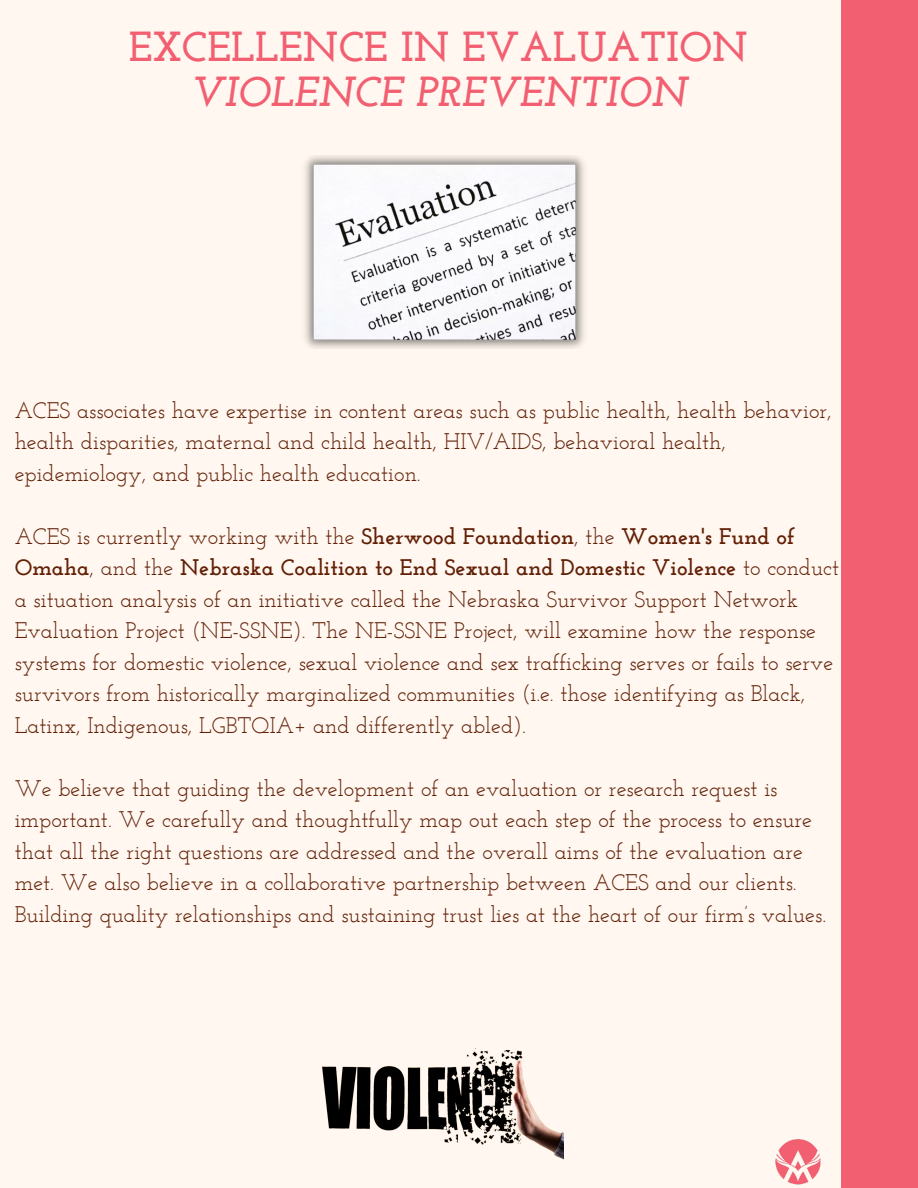
<style>
.page{position:relative;width:918px;height:1188px;background:#fff7f0}
.page>*{position:absolute;margin:0;border:0;box-sizing:border-box;transform-origin:0 0}
.t1{font:700 41.85px "Josefin Slab";color:#f25f71}
.t2{font:italic 700 41.85px "Josefin Slab";color:#f25f71}
.t3{font:22.5px/31.5px "Josefin Slab";color:#622006}
.s1{font-weight:700}
</style>
<div class="page">
<div style="left:841px;top:0;width:77px;height:1188px;background:#f25f71"></div>
<img style="left:304px;top:156px;width:281px;height:192px">
<img style="left:322px;top:1048px;width:242px;height:112px">
<img style="left:775px;top:1139px;width:46px;height:46px">
<h1 class="t1" style="left:129px;top:30px;width:621px">EXCELLENCE IN EVALUATION</h1>
<h1 class="t2" style="left:190px;top:75px;width:498px">VIOLENCE PREVENTION</h1>
<p class="t3" style="left:15px;top:397px;width:819px">ACES associates have expertise in content areas such as public health, health behavior, health disparities, maternal and child health, HIV/AIDS, behavioral health, epidemiology, and public health education.</p>
<p class="t3" style="left:15px;top:523px;width:826px">ACES is currently working with the <span class="s1">Sherwood Foundation</span>, the <span class="s1">Women's Fund of Omaha</span>, and the <span class="s1">Nebraska Coalition to End Sexual and Domestic Violence</span> to conduct a situation analysis of an initiative called the Nebraska Survivor Support Network Evaluation Project (NE-SSNE). The NE-SSNE Project, will examine how the response systems for domestic violence, sexual violence and sex trafficking serves or fails to serve survivors from historically marginalized communities (i.e. those identifying as Black, Latinx, Indigenous, LGBTQIA+ and differently abled).</p>
<p class="t3" style="left:15px;top:775px;width:813px">We believe that guiding the development of an evaluation or research request is important. We carefully and thoughtfully map out each step of the process to ensure that all the right questions are addressed and the overall aims of the evaluation are met. We also believe in a collaborative partnership between ACES and our clients.<br>Building quality relationships and sustaining trust lies at the heart of our firm’s values.</p>
</div>
